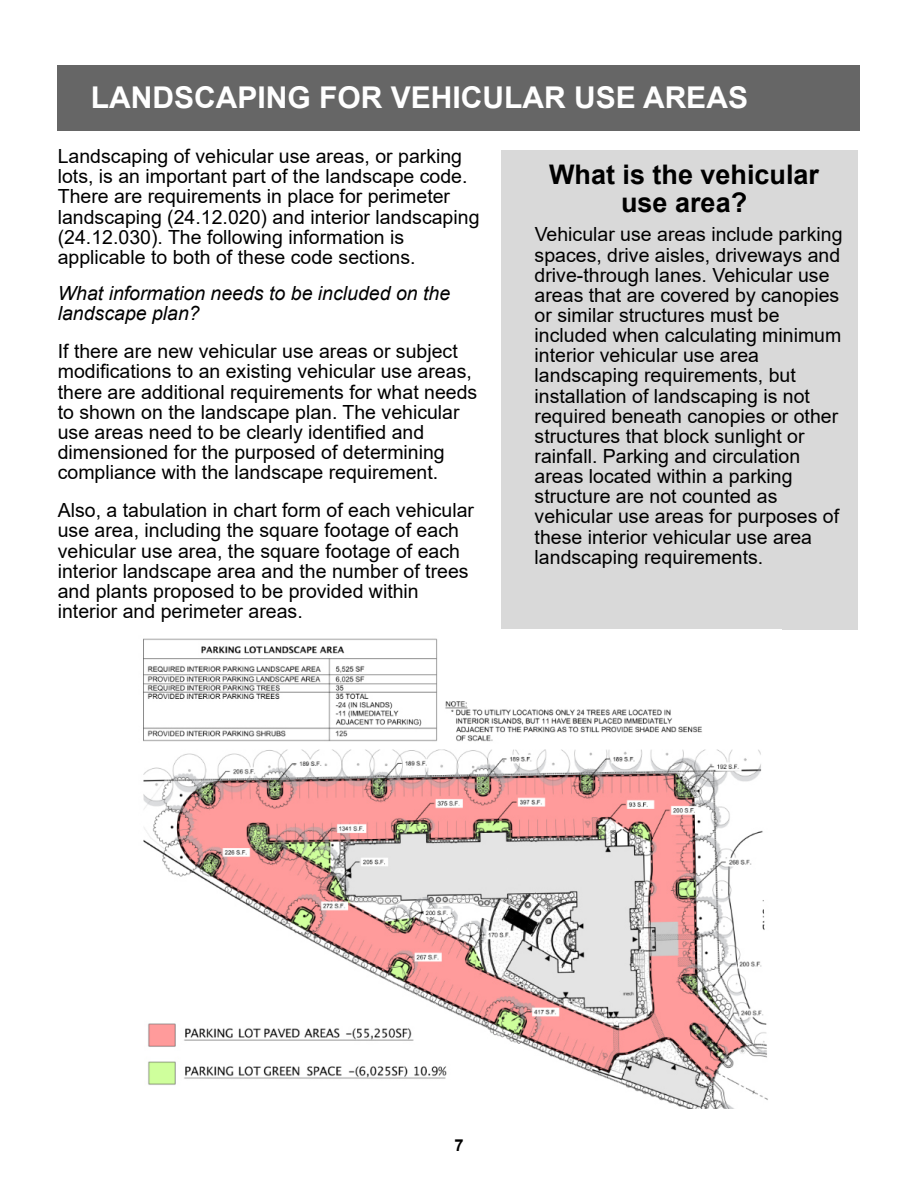
<style>
.page{position:relative;width:918px;height:1188px;background:#fff}
.page>*{position:absolute;margin:0;border:0;box-sizing:border-box;transform-origin:0 0}
.t1{font:700 30px "Arial";color:#fff}
.t2{font:700 27px/27.9px "Arial";color:#000;text-align:center}
.t3{font:19.5px/20.1px "Arial";color:#000}
.t4{font:italic 19.5px/20.1px "Arial";color:#000}
.t5{font:700 16.5px "Arial";color:#000}
</style>
<div class="page">
<div style="left:58px;top:66px;width:802px;height:65px;background:#666"></div>
<div style="left:501px;top:150px;width:357px;height:480px;background:#d9d9d9"></div>
<img style="left:143px;top:638px;width:625px;height:471px">
<h1 class="t1" style="left:91px;top:86px;width:659px">LANDSCAPING FOR VEHICULAR USE AREAS</h1>
<p class="t3" style="left:58px;top:148px;width:423px">Landscaping of vehicular use areas, or parking lots, is an important part of the landscape code.<br>There are requirements in place for perimeter landscaping (24.12.020) and interior landscaping (24.12.030). The following information is applicable to both of these code sections.</p>
<p class="t4" style="left:58px;top:285px;width:394px">What information needs to be included on the landscape plan?</p>
<p class="t3" style="left:58px;top:343px;width:421px">If there are new vehicular use areas or subject modifications to an existing vehicular use areas, there are additional requirements for what needs to shown on the landscape plan. The vehicular use areas need to be clearly identified and dimensioned for the purposed of determining compliance with the landscape requirement.</p>
<p class="t3" style="left:58px;top:502px;width:418px">Also, a tabulation in chart form of each vehicular use area, including the square footage of each vehicular use area, the square footage of each interior landscape area and the number of trees and plants proposed to be provided within interior and perimeter areas.</p>
<h2 class="t2" style="left:549px;top:163px;width:272px">What is the vehicular use area?</h2>
<p class="t3" style="left:535px;top:226px;width:309px">Vehicular use areas include parking spaces, drive aisles, driveways and drive-through lanes. Vehicular use areas that are covered by canopies or similar structures must be included when calculating minimum interior vehicular use area landscaping requirements, but installation of landscaping is not required beneath canopies or other structures that block sunlight or rainfall. Parking and circulation areas located within a parking structure are not counted as vehicular use areas for purposes of these interior vehicular use area landscaping requirements.</p>
<p class="t5" style="left:454px;top:1139px;width:11px">7</p>
</div>
